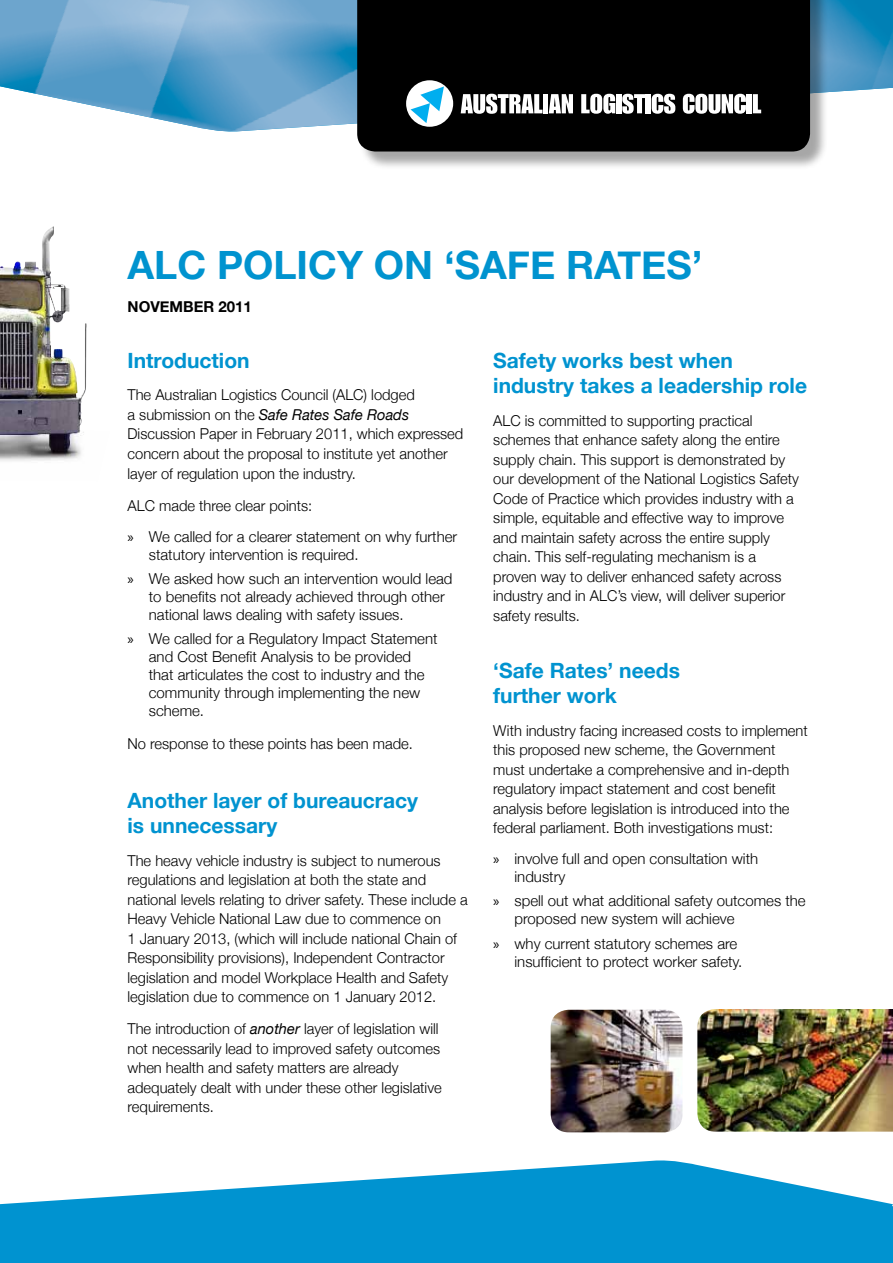
<style>
.page{position:relative;width:893px;height:1263px;background:#fff}
.page>*{position:absolute;margin:0;border:0;box-sizing:border-box;transform-origin:0 0}
.t1{font:700 39px "Helvetica Neue";color:#0093cf}
.t2{font:700 21px/25.2px "Helvetica Neue";color:#0093d0}
.t3{font:300 15px/19.5px "Helvetica Neue";color:#000}
.t4{font:700 15px "Helvetica Neue";color:#000}
.s1{font-weight:400;font-style:italic}
.s2{font-family:"Myriad Pro";font-weight:400}
</style>
<div class="page">
<svg style="left:0;top:1160px;width:893px;height:103px;fill:#0093d0"></svg>
<img style="left:0;top:0;width:893px;height:132px">
<div style="left:359px;top:0;width:470px;height:170px;background:#000;opacity:.35"></div>
<div style="left:357px;top:0;width:453px;height:152px;background:#000"></div>
<svg style="left:581px;top:94px;width:34px;height:20px"></svg>
<div style="left:616px;top:94px;width:5px;height:19px;background:#fff"></div>
<svg style="left:622px;top:94px;width:23px;height:20px"></svg>
<div style="left:646px;top:94px;width:5px;height:19px;background:#fff"></div>
<svg style="left:652px;top:94px;width:23px;height:20px"></svg>
<svg style="left:683px;top:94px;width:63px;height:20px"></svg>
<div style="left:747px;top:94px;width:5px;height:19px;background:#fff"></div>
<svg style="left:753px;top:94px;width:8px;height:19px"></svg>
<svg style="left:461px;top:94px;width:81px;height:20px"></svg>
<div style="left:543px;top:94px;width:5px;height:19px;background:#fff"></div>
<svg style="left:549px;top:94px;width:24px;height:19px"></svg>
<div style="left:406px;top:80px;width:47px;height:47px;background:#fff;border-radius:50%"></div>
<svg style="left:411px;top:87px;width:33px;height:36px"></svg>
<img style="left:0;top:226px;width:87px;height:235px">
<img style="left:697px;top:1009px;width:196px;height:122px">
<img style="left:551px;top:1010px;width:131px;height:122px">
<h1 class="t1" style="left:128px;top:240px;width:577px">ALC Policy on ‘Safe Rates’</h1>
<p class="t4" style="left:128px;top:297px;width:126px">November 2011</p>
<h2 class="t2" style="left:128px;top:348px;width:124px">Introduction</h2>
<p class="t3" style="left:128px;top:385px;width:337px">The Australian Logistics Council (ALC) lodged<br>a submission on the <span class="s1">Safe Rates Safe Roads </span>Discussion Paper in February 2011, which expressed concern about the proposal to institute yet another layer of regulation upon the industry.</p>
<p class="t3" style="left:128px;top:490px;width:331px;line-height:30.8px">ALC made three clear points:<br><span class="s2">»</span> We called for a clearer statement on why further</p>
<p class="t3" style="left:128px;top:542px;width:326px;line-height:24.3px;text-indent:21px">statutory intervention is required.<br><span class="s2">»</span> We asked how such an intervention would lead</p>
<p class="t3" style="left:149px;top:587px;width:297px;line-height:18px">to benefits not already achieved through other national laws dealing with safety issues.</p>
<p class="t3" style="left:149px;top:630px;width:290px;line-height:18px;text-indent:-21px"><span class="s2">»</span> We called for a Regulatory Impact Statement and Cost Benefit Analysis to be provided that articulates the cost to industry and the community through implementing the new scheme.</p>
<p class="t3" style="left:128px;top:733px;width:287px">No response to these points has been made.</p>
<h2 class="t2" style="left:128px;top:787px;width:292px">Another layer of bureaucracy is unnecessary</h2>
<p class="t3" style="left:128px;top:850px;width:342px">The heavy vehicle industry is subject to numerous regulations and legislation at both the state and national levels relating to driver safety. These include a Heavy Vehicle National Law due to commence on<br>1 January 2013, (which will include national Chain of Responsibility provisions), Independent Contractor legislation and model Workplace Health and Safety legislation due to commence on 1 January 2012.</p>
<p class="t3" style="left:128px;top:1019px;width:316px">The introduction of <span class="s1">another</span> layer of legislation will not necessarily lead to improved safety outcomes when health and safety matters are already adequately dealt with under these other legislative requirements.</p>
<h2 class="t2" style="left:493px;top:348px;width:315px">Safety works best when industry takes a leadership role</h2>
<p class="t3" style="left:493px;top:410px;width:307px">ALC is committed to supporting practical schemes that enhance safety along the entire supply chain. This support is demonstrated by our development of the National Logistics Safety Code of Practice which provides industry with a simple, equitable and effective way to improve and maintain safety across the entire supply chain. This self-regulating mechanism is a proven way to deliver enhanced safety across industry and in ALC’s view, will deliver superior safety results.</p>
<h2 class="t2" style="left:493px;top:658px;width:188px">‘Safe Rates’ needs further work</h2>
<p class="t3" style="left:493px;top:720px;width:316px">With industry facing increased costs to implement this proposed new scheme, the Government must undertake a comprehensive and in-depth regulatory impact statement and cost benefit analysis before legislation is introduced into the federal parliament. Both investigations must:</p>
<p class="t3" style="left:514px;top:849px;width:245px;line-height:18px;text-indent:-21px"><span class="s2">»</span> involve full and open consultation with industry</p>
<p class="t3" style="left:514px;top:892px;width:293px;line-height:18px;text-indent:-21px"><span class="s2">»</span> spell out what additional safety outcomes the proposed new system will achieve</p>
<p class="t3" style="left:514px;top:934px;width:229px;line-height:18px;text-indent:-21px"><span class="s2">»</span> why current statutory schemes are insufficient to protect worker safety.</p>
</div>
